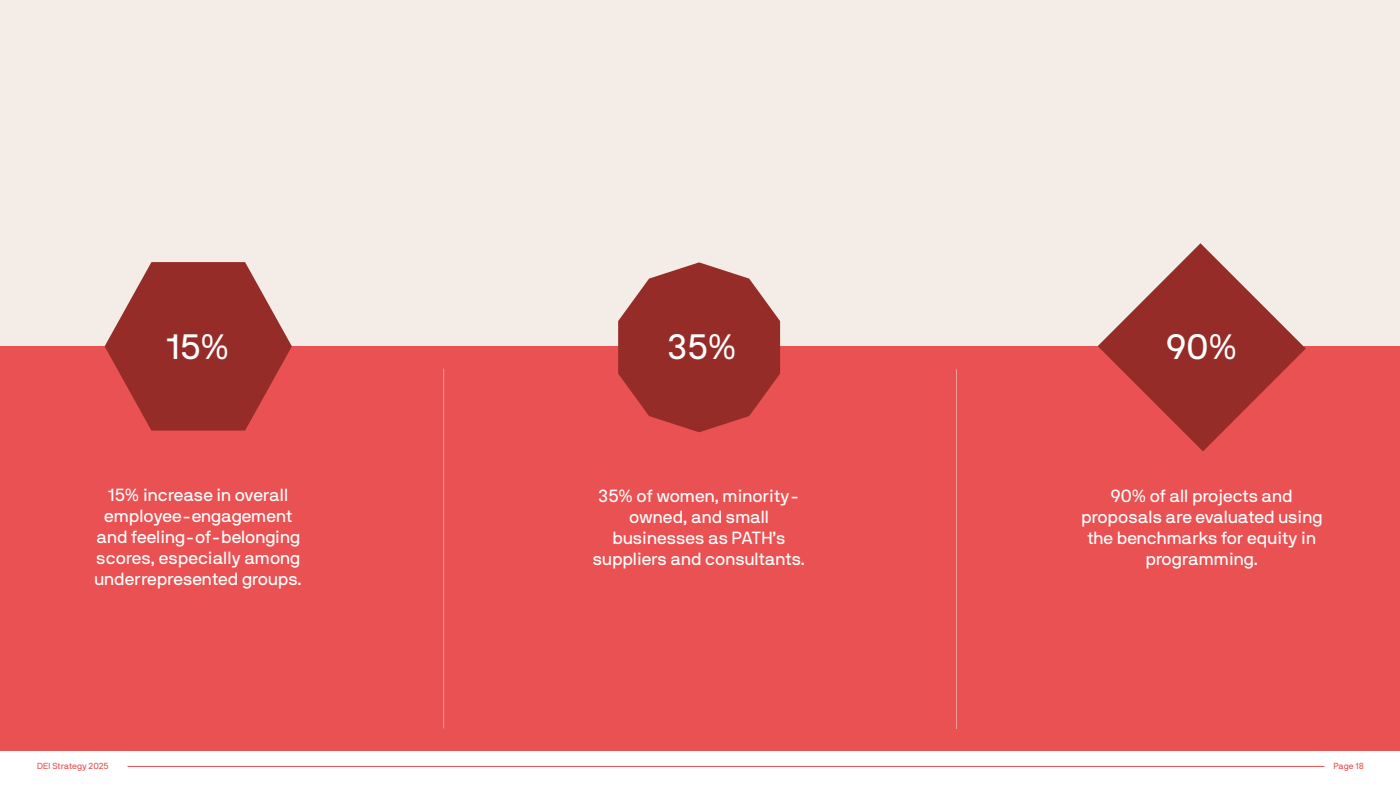
<style>
.page{position:relative;width:1400px;height:788px;background:#fff}
.page>*{position:absolute;margin:0;border:0;box-sizing:border-box;transform-origin:0 0}
.t1{font:35px "NB International Pro";color:#fff}
.t2{font:17.5px/21px "NB International Pro";color:#fff;text-align:center}
.t3{font:8.75px "NB International Pro";color:#ea5152}
</style>
<div class="page">
<div style="left:0;top:0;width:1400px;height:750px;background:#f4ede7"></div>
<div style="left:0;top:346px;width:1400px;height:404px;background:#ea5152"></div>
<svg style="left:105px;top:262px;width:187px;height:168px"></svg>
<hr style="left:443px;top:368px;width:1px;height:360px;background:#f3999a">
<hr style="left:956px;top:369px;width:1px;height:360px;background:#f3999a">
<svg style="left:618px;top:262px;width:162px;height:170px"></svg>
<svg style="left:1098px;top:243px;width:208px;height:208px"></svg>
<hr style="left:127px;top:766px;width:1197px;height:1px;background:#ea5152">
<h1 class="t1" style="left:167px;top:327px;width:64px">15%</h1>
<h1 class="t1" style="left:668px;top:327px;width:70px">35%</h1>
<h1 class="t1" style="left:1166px;top:327px;width:73px">90%</h1>
<p class="t2" style="left:94px;top:484px;width:209px">15% increase in overall employee-engagement and feeling-of-belonging scores, especially among underrepresented groups.</p>
<p class="t2" style="left:593px;top:485px;width:214px">35% of women, minority&shy;owned, and small businesses as PATH’s suppliers and consultants.</p>
<p class="t2" style="left:1081px;top:485px;width:243px">90% of all projects and proposals are evaluated using the benchmarks for equity in programming.</p>
<p class="t3" style="left:37px;top:761px;width:73px">DEI Strategy 2025</p>
<p class="t3" style="left:1334px;top:761px;width:32px">Page 18</p>
</div>
